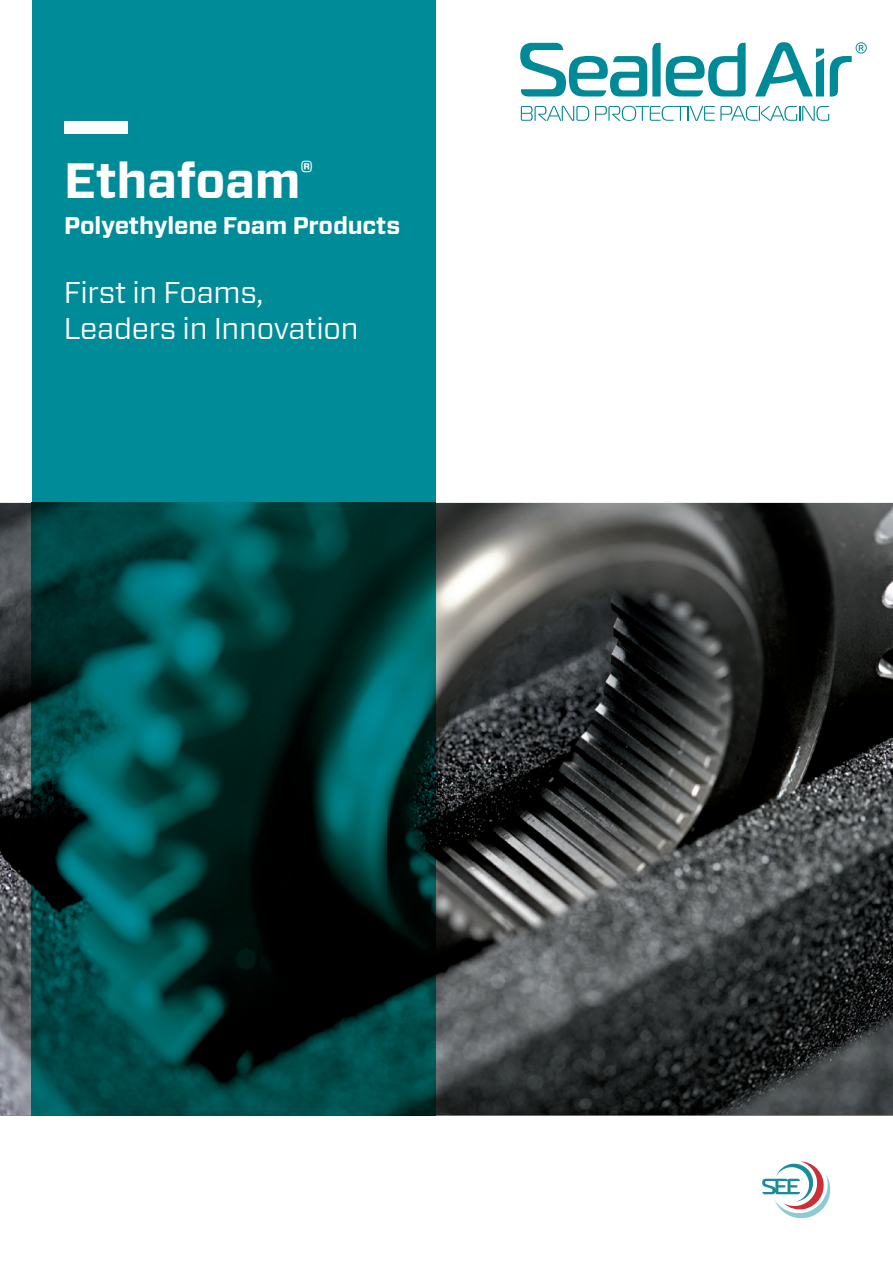
<style>
.page{position:relative;width:893px;height:1263px;background:#fff}
.page>*{position:absolute;margin:0;border:0;box-sizing:border-box;transform-origin:0 0}
.t1{font:700 49.5px "Forza";letter-spacing:-.01em;color:#fff}
.t2{font:30px/36px "Forza";letter-spacing:-.01em;color:#fff}
.t3{font:700 24px "Forza";letter-spacing:-.01em;color:#fff}
</style>
<div class="page">
<img style="left:0;top:503px;width:893px;height:612px">
<div style="left:32px;top:0;width:404px;height:503px;background:#008b98"></div>
<img style="left:32px;top:503px;width:404px;height:612px">
<svg style="left:521px;top:106px;width:68px;height:15px"></svg>
<svg style="left:595px;top:106px;width:234px;height:15px"></svg>
<svg style="left:830px;top:42px;width:37px;height:55px"></svg>
<svg style="left:520px;top:43px;width:226px;height:53px"></svg>
<svg style="left:755px;top:42px;width:69px;height:54px"></svg>
<div style="left:64px;top:121px;width:64px;height:13px;background:#fff"></div>
<svg style="left:762px;top:1161px;width:68px;height:57px"></svg>
<h1 class="t1" style="left:64px;top:147px;width:251px">Ethafoam<sup>®</sup></h1>
<p class="t3" style="left:64px;top:209px;width:337px">Polyethylene Foam Products</p>
<p class="t2" style="left:64px;top:274px;width:296px">First in Foams,<br>Leaders in Innovation</p>
</div>
